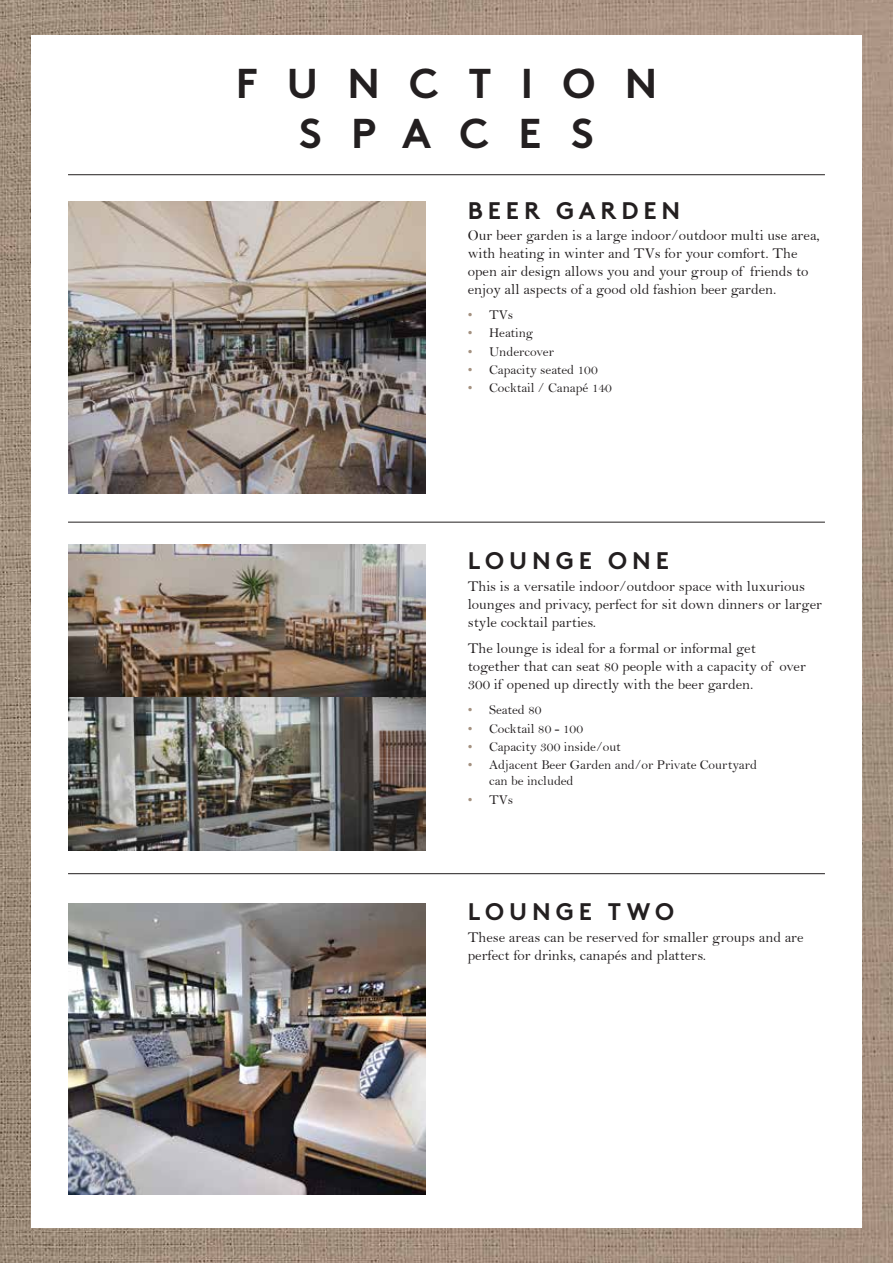
<style>
.page{position:relative;width:893px;height:1263px;background:#fff}
.page>*{position:absolute;margin:0;border:0;box-sizing:border-box;transform-origin:0 0}
.t1{font:700 41.7px/49.9px "Brown";letter-spacing:.705em;color:#231f20;text-align:center}
.t2{font:700 24px "Brown";letter-spacing:.205em;color:#231f20}
.t3{font:15px/18px "Bell";color:#231f20}
.t4{font:13.5px/16.2px "Bell";color:#231f20}
.s1{color:#a49180}
</style>
<div class="page">
<img style="left:0;top:0;width:893px;height:1263px">
<div style="left:31px;top:35px;width:831px;height:1193px;background:#fff"></div>
<img style="left:68px;top:202px;width:357px;height:292px">
<img style="left:68px;top:545px;width:357px;height:153px">
<img style="left:68px;top:698px;width:357px;height:152px">
<img style="left:68px;top:903px;width:357px;height:292px">
<hr style="left:68px;top:174px;width:757px;height:1px;background:#231f20">
<hr style="left:68px;top:522px;width:757px;height:1px;background:#231f20">
<hr style="left:68px;top:873px;width:757px;height:1px;background:#231f20">
<h1 class="t1" style="left:236px;top:54px;width:423px">FUNCTION<br>SPACES</h1>
<h2 class="t2" style="left:468px;top:191px;width:214px">BEER GARDEN</h2>
<p class="t3" style="left:468px;top:226px;width:354px">Our beer garden is a large indoor/outdoor multi use area, with heating in winter and TVs for your comfort. The open air design allows you and your group of friends to enjoy all aspects of a good old fashion beer garden.</p>
<p class="t4" style="left:468px;top:307px;width:47px"><span class="s1">•</span> TVs</p>
<p class="t4" style="left:468px;top:325px;width:67px"><span class="s1">•</span> Heating</p>
<p class="t4" style="left:468px;top:343px;width:88px"><span class="s1">•</span> Undercover</p>
<p class="t4" style="left:468px;top:362px;width:132px"><span class="s1">•</span> Capacity seated 100</p>
<p class="t4" style="left:468px;top:380px;width:146px"><span class="s1">•</span> Cocktail / Canapé 140</p>
<h2 class="t2" style="left:468px;top:542px;width:202px">LOUNGE ONE</h2>
<p class="t3" style="left:468px;top:577px;width:356px">This is a versatile indoor/outdoor space with luxurious lounges and privacy, perfect for sit down dinners or larger style cocktail parties.</p>
<p class="t3" style="left:468px;top:640px;width:340px">The lounge is ideal for a formal or informal get together that can seat 80 people with a capacity of over<br>300 if opened up directly with the beer garden.</p>
<p class="t4" style="left:468px;top:702px;width:75px"><span class="s1">•</span> Seated 80</p>
<p class="t4" style="left:468px;top:720px;width:117px"><span class="s1">•</span> Cocktail 80 - 100</p>
<p class="t4" style="left:468px;top:738px;width:155px"><span class="s1">•</span> Capacity 300 inside/out</p>
<p class="t4" style="left:489px;top:757px;width:269px;text-indent:-21px"><span class="s1">•</span> Adjacent Beer Garden and/or Private Courtyard can be included</p>
<p class="t4" style="left:468px;top:791px;width:47px"><span class="s1">•</span> TVs</p>
<h2 class="t2" style="left:468px;top:892px;width:208px">LOUNGE TWO</h2>
<p class="t3" style="left:468px;top:928px;width:337px">These areas can be reserved for smaller groups and are perfect for drinks, canapés and platters.</p>
</div>
